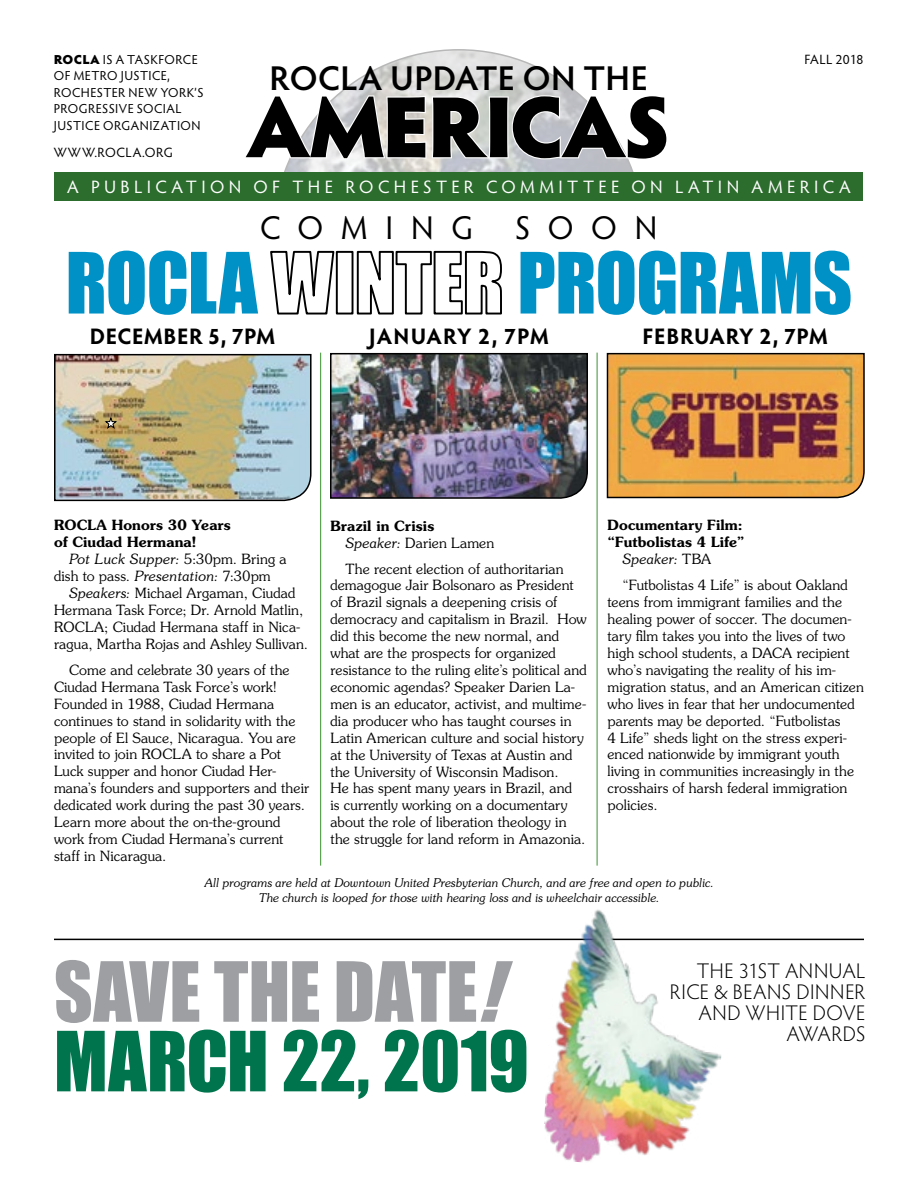
<style>
.page{position:relative;width:918px;height:1188px;background:#fff}
.page>*{position:absolute;margin:0;border:0;box-sizing:border-box;transform-origin:0 0}
.t1{font:900 87px "Hypatia Sans Pro";letter-spacing:-.045em;color:#000}
.t2{font:78px "Impact";letter-spacing:-.01em;color:#0092c7}
.t3{font:76.65px/69.6px "Impact";color:#00754d}
.t4{font:600 34.5px "Hypatia Sans Pro";letter-spacing:.01em;color:#000}
.t5{font:33px "Hypatia Sans Pro";letter-spacing:.55em;color:#000}
.t6{font:700 22.5px "Hypatia Sans Pro";letter-spacing:.03em;color:#000}
.t7{font:700 22.5px "Hypatia Sans Pro";letter-spacing:.05em;color:#000}
.t8{font:300 21.3px/21.3px "Hypatia Sans Pro";letter-spacing:.03em;color:#000;text-align:right}
.t9{font:18px "Hypatia Sans Pro";letter-spacing:.24em;color:#fff}
.t10{font:300 14.1px/17px "Souvenir";letter-spacing:.005em;color:#000}
.t11{font:600 14.1px/17px "Souvenir";letter-spacing:.005em;color:#000}
.t12{font:italic 300 14.1px "Souvenir";letter-spacing:-.005em;color:#000}
.t13{font:13.5px "Hypatia Sans Pro";letter-spacing:.03em;color:#000}
.t14{font:13.5px "Hypatia Sans Pro";letter-spacing:.005em;color:#000}
.t15{font:13.05px/16.5px "Hypatia Sans Pro";letter-spacing:.035em;color:#000}
.t16{font:italic 300 12px/15px "Souvenir";letter-spacing:-.02em;color:#000;text-align:center}
.s1{font-weight:900}
.s2{color:#fff}
.s3{font-style:italic}
.s4{font-weight:300;font-style:italic}
.s5{font-weight:300}
.s6{font-style:normal}
.s7{color:#9d9fa2}
.s8{font-style:italic;color:#9d9fa2}
</style>
<div class="page">
<img style="left:274px;top:50px;width:370px;height:370px;border-radius:185px">
<svg style="left:288px;top:94px;width:341px;height:67px"></svg>
<div style="left:251px;top:192px;width:425px;height:258px;background:#fff"></div>
<div style="left:54px;top:173px;width:809px;height:28px;background:#2c6c2d"></div>
<img style="left:330px;top:352px;width:258px;height:147px">
<svg style="left:606px;top:352px;width:259px;height:147px;background:#c58746"></svg>
<svg style="left:270px;top:250px;width:66px;height:65px"></svg>
<div style="left:336px;top:251px;width:17px;height:64px;border:2px solid #000"></div>
<svg style="left:356px;top:250px;width:146px;height:65px"></svg>
<hr style="left:597px;top:353px;width:1px;height:513px;background:#509e47">
<hr style="left:320px;top:353px;width:1px;height:513px;background:#509e47">
<hr style="left:54px;top:939px;width:810px;height:1px;background:#000">
<img style="left:542px;top:909px;width:187px;height:254px">
<img style="left:54px;top:353px;width:258px;height:149px">
<p class="t15" style="left:54px;top:50px;width:151px"><span class="s1">ROCLA</span> IS A TASKFORCE<br>OF METRO JUSTICE,<br>ROCHESTER NEW YORK’S<br>PROGRESSIVE SOCIAL<br>JUSTICE ORGANIZATION</p>
<p class="t13" style="left:54px;top:143px;width:120px">WWW.ROCLA.ORG</p>
<h3 class="t4" style="left:270px;top:54px;width:380px">ROCLA UPDATE ON THE</h3>
<h1 class="t1" style="left:246px;top:63px;width:428px">AMERICAS</h1>
<p class="t14" style="left:805px;top:50px;width:61px">FALL 2018</p>
<p class="t9" style="left:67px;top:175px;width:785px">A PUBLICATION OF THE ROCHESTER COMMITTEE ON LATIN AMERICA</p>
<h3 class="t5" style="left:260px;top:205px;width:215px">COMING</h3>
<h3 class="t5" style="left:515px;top:205px;width:144px">SOON</h3>
<h2 class="t2" style="left:66px;top:235px;width:788px">ROCLA <span class="s2">WINTER</span> PROGRAMS</h2>
<h3 class="t6" style="left:90px;top:320px;width:187px">DECEMBER 5, 7PM</h3>
<h3 class="t7" style="left:369px;top:320px;width:181px">JANUARY 2, 7PM</h3>
<h3 class="t6" style="left:643px;top:320px;width:187px">FEBRUARY 2, 7PM</h3>
<p class="t11" style="left:54px;top:517px;width:179px">ROCLA Honors 30 Years of Ciudad Hermana!</p>
<p class="t10" style="left:54px;top:550px;width:234px;text-indent:15px"><span class="s3">Pot Luck Supper:</span> 5:30pm. Bring a dish to pass. <span class="s3">Presentation:</span> 7:30pm</p>
<p class="t10" style="left:54px;top:584px;width:256px;text-align:center"><span class="s3">Speakers:</span> Michael Argaman, Ciudad Hermana Task Force; Dr. Arnold Matlin, ROCLA; Ciudad Hermana staff in Nica&shy;ragua, Martha Rojas and Ashley Sullivan.</p>
<p class="t10" style="left:54px;top:661px;width:257px;text-indent:15px">Come and celebrate 30 years of the Ciudad Hermana Task Force’s work!<br>Founded in 1988, Ciudad Hermana continues to stand in solidarity with the people of El Sauce, Nicaragua. You are invited to join ROCLA to share a Pot Luck supper and honor Ciudad Her&shy;mana’s founders and supporters and their dedicated work during the past 30 years.<br>Learn more about the on-the-ground work from Ciudad Hermana’s current staff in Nicaragua.</p>
<p class="t11" style="left:345px;top:517px;width:150px;text-indent:-15px">Brazil in Crisis<br><span class="s4">Speaker:</span> <span class="s5">Darien Lamen</span></p>
<p class="t10" style="left:330px;top:560px;width:258px;text-indent:15px">The recent election of authoritarian demagogue Jair Bolsonaro as President of Brazil signals a deepening crisis of democracy and capitalism in Brazil. How did this become the new normal, and what are the prospects for organized resistance to the ruling elite’s political and economic agendas? Speaker Darien La&shy;men is an educator, activist, and multime&shy;dia producer who has taught courses in Latin American culture and social history at the University of Texas at Austin and the University of Wisconsin Madison.<br>He has spent many years in Brazil, and<br>is currently working on a documentary about the role of liberation theology in the struggle for land reform in Amazonia.</p>
<p class="t11" style="left:608px;top:517px;width:137px">Documentary Film:</p>
<p class="t11" style="left:608px;top:534px;width:138px">“Futbolistas 4 Life”</p>
<p class="t12" style="left:623px;top:551px;width:90px">Speaker: <span class="s6">TBA</span></p>
<p class="t10" style="left:608px;top:576px;width:258px;text-indent:15px">“Futbolistas 4 Life” is about Oakland teens from immigrant families and the healing power of soccer. The documen&shy;tary film takes you into the lives of two high school students, a DACA recipient who’s navigating the reality of his im&shy;migration status, and an American citizen who lives in fear that her undocumented parents may be deported. “Futbolistas<br>4 Life” sheds light on the stress experi&shy;enced nationwide by immigrant youth living in communities increasingly in the crosshairs of harsh federal immigration policies.</p>
<p class="t16" style="left:204px;top:875px;width:511px">All programs are held at Downtown United Presbyterian Church, and are free and open to public.<br>The church is looped for those with hearing loss and is wheelchair accessible.</p>
<h3 class="t3" style="left:54px;top:956px;width:476px"><span class="s7">SAVE THE DATE</span><span class="s8">!<br></span>MARCH 22, 2019</h3>
<h3 class="t8" style="left:670px;top:959px;width:197px">THE 31ST ANNUAL<br>RICE &amp; BEANS DINNER<br>AND WHITE DOVE<br>AWARDS</h3>
</div>
